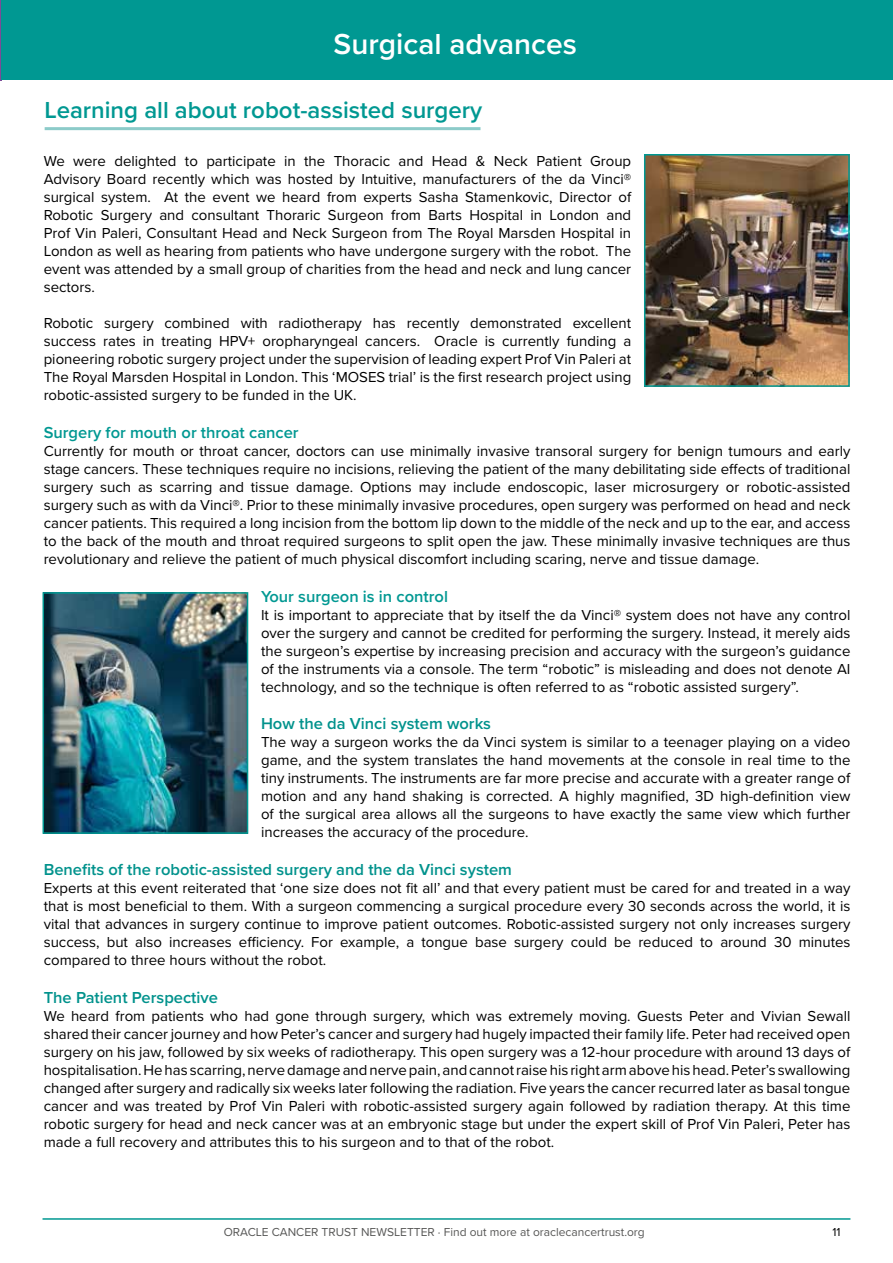
<style>
.page{position:relative;width:893px;height:1263px;background:#fff}
.page>*{position:absolute;margin:0;border:0;box-sizing:border-box;transform-origin:0 0}
.t1{font:600 30px "Proxima Nova";color:#fff}
.t2{font:600 24px "Proxima Nova";color:#009892}
.t3{font:600 16.5px "Proxima Nova";color:#00928c}
.t4{font:600 16.5px "Proxima Nova";color:#009892}
.t5{font:15px/18px "Proxima Nova";color:#000;text-align:justify}
.t6{font:12px "Proxima Nova";color:#575756}
.t7{font:12px "Proxima Nova";color:#000}
</style>
<div class="page">
<hr style="left:43px;top:1218px;width:807px;height:2px;background:#009892">
<hr style="left:0;top:0;width:1px;height:81px;background:#7c4b98">
<div style="left:1px;top:0;width:892px;height:80px;background:#009892"></div>
<hr style="left:45px;top:127px;width:435px;height:3px;background:#8ccbc9">
<img style="left:46px;top:595px;width:199px;height:236px">
<div style="left:43px;top:592px;width:205px;height:242px;border:2px solid #009892"></div>
<img style="left:647px;top:157px;width:200px;height:227px">
<div style="left:644px;top:154px;width:206px;height:233px;border:2px solid #009892"></div>
<h1 class="t1" style="left:334px;top:22px;width:245px">Surgical advances</h1>
<h1 class="t1" style="left:292px;top:26px;width:293px">Supporter fundraising</h1>
<h2 class="t2" style="left:45px;top:92px;width:439px">Learning all about robot-assisted surgery</h2>
<p class="t5" style="left:44px;top:151px;width:589px">We were delighted to participate in the Thoracic and Head &amp; Neck Patient Group Advisory Board recently which was hosted by Intuitive, manufacturers of the da Vinci® surgical system. At the event we heard from experts Sasha Stamenkovic, Director of Robotic Surgery and consultant Thoraric Surgeon from Barts Hospital in London and Prof Vin Paleri, Consultant Head and Neck Surgeon from The Royal Marsden Hospital in London as well as hearing from patients who have undergone surgery with the robot. The event was attended by a small group of charities from the head and neck and lung cancer sectors.</p>
<p class="t5" style="left:44px;top:313px;width:589px">Robotic surgery combined with radiotherapy has recently demonstrated excellent success rates in treating HPV+ oropharyngeal cancers. Oracle is currently funding a pioneering robotic surgery project under the supervision of leading expert Prof Vin Paleri at The Royal Marsden Hospital in London. This ‘MOSES trial’ is the first research project using robotic-assisted surgery to be funded in the UK.</p>
<p class="t4" style="left:44px;top:420px;width:256px">Surgery for mouth or throat cancer</p>
<p class="t5" style="left:44px;top:441px;width:808px">Currently for mouth or throat cancer, doctors can use minimally invasive transoral surgery for benign tumours and early stage cancers. These techniques require no incisions, relieving the patient of the many debilitating side effects of traditional surgery such as scarring and tissue damage. Options may include endoscopic, laser microsurgery or robotic-assisted surgery such as with da Vinci®. Prior to these minimally invasive procedures, open surgery was performed on head and neck cancer patients. This required a long incision from the bottom lip down to the middle of the neck and up to the ear, and access to the back of the mouth and throat required surgeons to split open the jaw. These minimally invasive techniques are thus revolutionary and relieve the patient of much physical discomfort including scaring, nerve and tissue damage.</p>
<p class="t4" style="left:261px;top:584px;width:188px">Your surgeon is in control</p>
<p class="t5" style="left:261px;top:605px;width:591px">It is important to appreciate that by itself the da Vinci® system does not have any control over the surgery and cannot be credited for performing the surgery. Instead, it merely aids the surgeon’s expertise by increasing precision and accuracy with the surgeon’s guidance of the instruments via a console. The term “robotic” is misleading and does not denote AI technology, and so the technique is often referred to as “robotic assisted surgery”.</p>
<p class="t3" style="left:261px;top:711px;width:231px">How the da Vinci system works</p>
<p class="t5" style="left:261px;top:733px;width:591px">The way a surgeon works the da Vinci system is similar to a teenager playing on a video game, and the system translates the hand movements at the console in real time to the tiny instruments. The instruments are far more precise and accurate with a greater range of motion and any hand shaking is corrected. A highly magnified, 3D high-definition view of the surgical area allows all the surgeons to have exactly the same view which further increases the accuracy of the procedure.</p>
<p class="t3" style="left:44px;top:857px;width:470px">Benefits of the robotic-assisted surgery and the da Vinci system</p>
<p class="t5" style="left:44px;top:878px;width:808px">Experts at this event reiterated that ‘one size does not fit all’ and that every patient must be cared for and treated in a way that is most beneficial to them. With a surgeon commencing a surgical procedure every 30 seconds across the world, it is vital that advances in surgery continue to improve patient outcomes. Robotic-assisted surgery not only increases surgery success, but also increases efficiency. For example, a tongue base surgery could be reduced to around 30 minutes compared to three hours without the robot.</p>
<p class="t3" style="left:44px;top:985px;width:176px">The Patient Perspective</p>
<p class="t5" style="left:44px;top:1006px;width:808px">We heard from patients who had gone through surgery, which was extremely moving. Guests Peter and Vivian Sewall shared their cancer journey and how Peter’s cancer and surgery had hugely impacted their family life. Peter had received open surgery on his jaw, followed by six weeks of radiotherapy. This open surgery was a 12-hour procedure with around 13 days of hospitalisation. He has scarring, nerve damage and nerve pain, and cannot raise his right arm above his head. Peter’s swallowing changed after surgery and radically six weeks later following the radiation. Five years the cancer recurred later as basal tongue cancer and was treated by Prof Vin Paleri with robotic-assisted surgery again followed by radiation therapy. At this time robotic surgery for head and neck cancer was at an embryonic stage but under the expert skill of Prof Vin Paleri, Peter has made a full recovery and attributes this to his surgeon and to that of the robot.</p>
<p class="t6" style="left:224px;top:1223px;width:422px">ORACLE CANCER TRUST NEWSLETTER · Find out more at oraclecancertrust.org</p>
<p class="t7" style="left:833px;top:1223px;width:10px">11</p>
</div>
